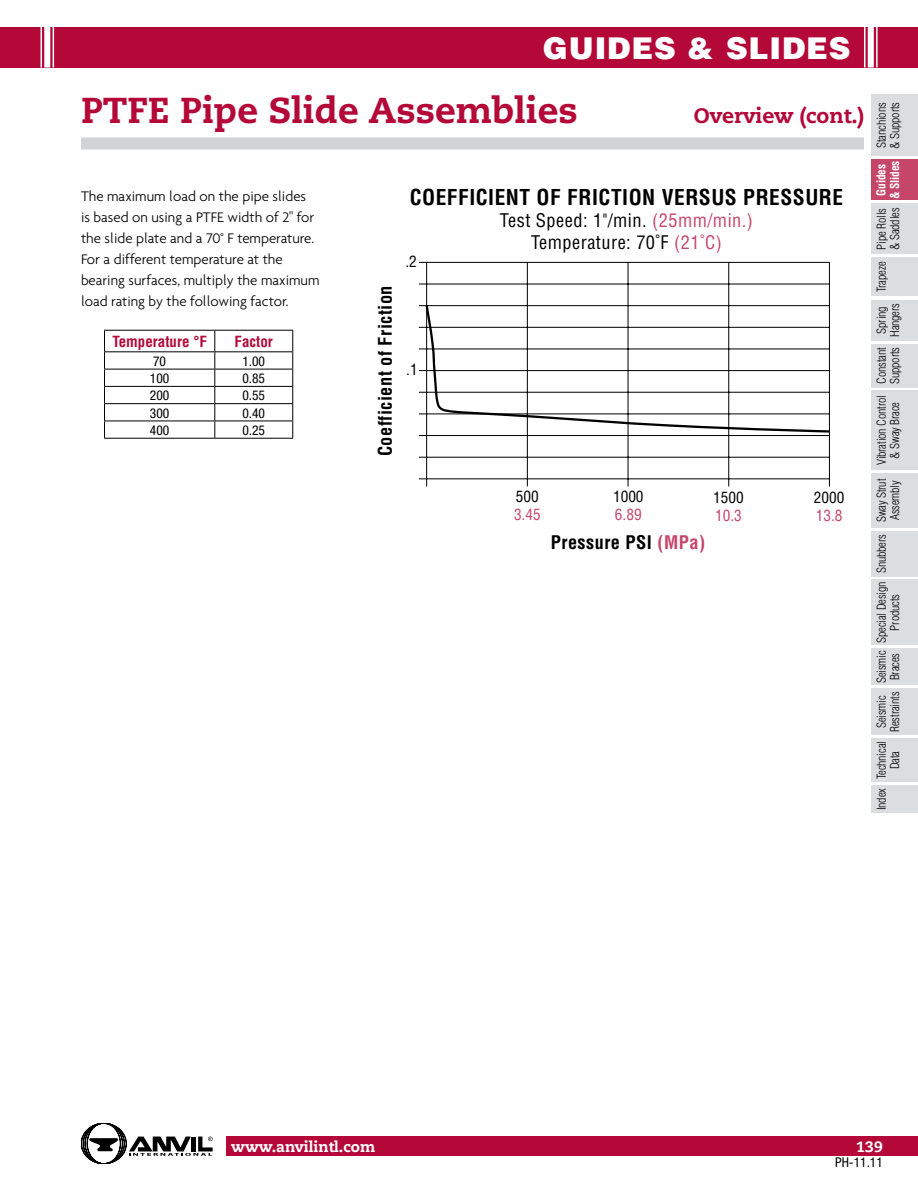
<style>
.page{position:relative;width:918px;height:1188px;background:#fff}
.page>*{position:absolute;margin:0;border:0;box-sizing:border-box;transform-origin:0 0}
.t1{font:800 36px "Caecilia";color:#b30838}
.t2{font:900 30px "Helvetica";letter-spacing:.03em;color:#fff}
.t3{font:700 condensed 21.3px "Helvetica";letter-spacing:.025em;color:#000}
.t4{font:800 21px "Caecilia";color:#b30838}
.t5{font:condensed 18.3px/22px "Helvetica";letter-spacing:.025em;color:#000;text-align:center}
.t6{font:700 condensed 18.3px "Helvetica";letter-spacing:.025em;color:#000}
.t7{font:condensed 15.3px "Helvetica";color:#000}
.t8{font:condensed 15.3px "Helvetica";color:#c6466a}
.t9{font:300 15px/21px "Agenda";color:#000}
.t10{font:800 15px "Caecilia";color:#fff}
.t11{font:700 condensed 15px "Helvetica";color:#b30838}
.t12{font:condensed 13.5px "Helvetica Neue";color:#000}
.t13{font:300 condensed 12px/13.5px "Helvetica";letter-spacing:-.01em;color:#000}
.t14{font:700 condensed 12px/13.5px "Helvetica";letter-spacing:-.01em;color:#fff;scale:.95 1}
.s1{color:#c6466a}
</style>
<div class="page">
<div style="left:0;top:27px;width:918px;height:41px;background:#b30838"></div>
<hr style="left:864px;top:27px;width:2px;height:41px;background:#fff">
<hr style="left:876px;top:27px;width:2px;height:41px;background:#fff">
<div style="left:868px;top:27px;width:6px;height:41px;background:#fff"></div>
<hr style="left:40px;top:27px;width:2px;height:41px;background:#fff">
<hr style="left:53px;top:27px;width:1px;height:41px;background:#fff">
<div style="left:44px;top:27px;width:6px;height:41px;background:#fff"></div>
<div style="left:227px;top:1136px;width:691px;height:20px;background:#b30838"></div>
<svg style="left:81px;top:1123px;width:132px;height:41px"></svg>
<div style="left:871px;top:203px;width:47px;height:51px;background:#dcddde"></div>
<div style="left:871px;top:344px;width:47px;height:44px;background:#dcddde"></div>
<div style="left:871px;top:391px;width:47px;height:79px;background:#dcddde"></div>
<div style="left:871px;top:473px;width:47px;height:55px;background:#dcddde"></div>
<div style="left:871px;top:531px;width:47px;height:45px;background:#dcddde"></div>
<div style="left:871px;top:648px;width:47px;height:37px;background:#dcddde"></div>
<div style="left:871px;top:688px;width:47px;height:47px;background:#dcddde"></div>
<div style="left:871px;top:738px;width:47px;height:44px;background:#dcddde"></div>
<div style="left:871px;top:785px;width:47px;height:28px;background:#dcddde"></div>
<div style="left:871px;top:580px;width:47px;height:65px;background:#dcddde"></div>
<div style="left:871px;top:94px;width:47px;height:62px;background:#dcddde"></div>
<div style="left:871px;top:300px;width:47px;height:40px;background:#dcddde"></div>
<div style="left:871px;top:159px;width:47px;height:41px;background:#c6466a"></div>
<div style="left:871px;top:257px;width:47px;height:39px;background:#dcddde"></div>
<hr style="left:104px;top:330px;width:111px;height:1px;background:#000">
<hr style="left:215px;top:330px;width:78px;height:1px;background:#000">
<hr style="left:104px;top:351px;width:111px;height:1px;background:#000">
<hr style="left:215px;top:351px;width:78px;height:1px;background:#000">
<hr style="left:104px;top:369px;width:111px;height:1px;background:#000">
<hr style="left:215px;top:369px;width:78px;height:1px;background:#000">
<hr style="left:104px;top:386px;width:111px;height:1px;background:#000">
<hr style="left:215px;top:386px;width:78px;height:1px;background:#000">
<hr style="left:104px;top:403px;width:111px;height:1px;background:#000">
<hr style="left:215px;top:403px;width:78px;height:1px;background:#000">
<hr style="left:104px;top:421px;width:111px;height:1px;background:#000">
<svg style="left:104px;top:331px;width:1px;height:107px"></svg>
<hr style="left:215px;top:421px;width:78px;height:1px;background:#000">
<svg style="left:214px;top:331px;width:1px;height:107px"></svg>
<svg style="left:292px;top:331px;width:1px;height:107px"></svg>
<hr style="left:104px;top:438px;width:111px;height:1px;background:#000">
<hr style="left:215px;top:438px;width:78px;height:1px;background:#000">
<hr style="left:419px;top:262px;width:411px;height:1px;background:#000">
<hr style="left:419px;top:284px;width:411px;height:1px;background:#000">
<hr style="left:419px;top:305px;width:411px;height:1px;background:#000">
<hr style="left:419px;top:327px;width:411px;height:1px;background:#000">
<hr style="left:419px;top:349px;width:411px;height:1px;background:#000">
<hr style="left:419px;top:370px;width:410px;height:1px;background:#000">
<hr style="left:419px;top:392px;width:410px;height:1px;background:#000">
<hr style="left:419px;top:414px;width:411px;height:1px;background:#000">
<hr style="left:419px;top:435px;width:410px;height:1px;background:#000">
<hr style="left:419px;top:457px;width:411px;height:1px;background:#000">
<hr style="left:419px;top:478px;width:410px;height:1px;background:#000">
<hr style="left:829px;top:263px;width:1px;height:223px;background:#000">
<hr style="left:728px;top:262px;width:1px;height:225px;background:#000">
<hr style="left:628px;top:262px;width:1px;height:224px;background:#000">
<hr style="left:527px;top:262px;width:1px;height:224px;background:#000">
<hr style="left:426px;top:262px;width:1px;height:225px;background:#000">
<svg style="left:424px;top:303px;width:406px;height:131px"></svg>
<div style="left:81px;top:138px;width:783px;height:12px;background:#d1d3d4"></div>
<h2 class="t2" style="left:543px;top:29px;width:309px">GUIDES &amp; SLIDES</h2>
<h1 class="t1" style="left:81px;top:88px;width:498px">PTFE Pipe Slide Assemblies</h1>
<h3 class="t4" style="left:694px;top:102px;width:172px">Overview (cont.)</h3>
<p class="t9" style="left:81px;top:186px;width:240px">The maximum load on the pipe slides<br>is based on using a PTFE width of 2" for the slide plate and a 70° F temperature.<br>For a different temperature at the bearing surfaces, multiply the maximum load rating by the following factor.</p>
<p class="t11" style="left:112px;top:332px;width:96px">Temperature °F</p>
<p class="t11" style="left:235px;top:332px;width:40px">Factor</p>
<p class="t12" style="left:153px;top:353px;width:14px">70</p>
<p class="t12" style="left:242px;top:353px;width:24px">1.00</p>
<p class="t12" style="left:150px;top:370px;width:21px">100</p>
<p class="t12" style="left:242px;top:370px;width:24px">0.85</p>
<p class="t12" style="left:150px;top:388px;width:21px">200</p>
<p class="t12" style="left:242px;top:388px;width:24px">0.55</p>
<p class="t12" style="left:150px;top:405px;width:21px">300</p>
<p class="t12" style="left:242px;top:405px;width:24px">0.40</p>
<p class="t12" style="left:150px;top:422px;width:21px">400</p>
<p class="t12" style="left:242px;top:422px;width:24px">0.25</p>
<h3 class="t6" style="left:374px;top:456px;width:172px;rotate:-90deg">Coefficient of Friction</h3>
<h3 class="t3" style="left:410px;top:185px;width:435px">COEFFICIENT OF FRICTION VERSUS PRESSURE</h3>
<h3 class="t5" style="left:500px;top:209px;width:255px">Test Speed: 1"/min. <span class="s1">(25mm/min.)<br></span>Temperature: 70˚F <span class="s1">(21˚C)</span></h3>
<p class="t7" style="left:405px;top:252px;width:13px">.2</p>
<p class="t7" style="left:406px;top:360px;width:13px">.1</p>
<p class="t7" style="left:516px;top:487px;width:24px">500</p>
<p class="t8" style="left:514px;top:505px;width:28px">3.45</p>
<p class="t7" style="left:613px;top:487px;width:32px">1000</p>
<p class="t8" style="left:615px;top:505px;width:28px">6.89</p>
<h3 class="t6" style="left:551px;top:531px;width:156px">Pressure PSI <span class="s1">(MPa)</span></h3>
<p class="t7" style="left:713px;top:487px;width:32px">1500</p>
<p class="t8" style="left:715px;top:506px;width:28px">10.3</p>
<p class="t7" style="left:814px;top:487px;width:32px">2000</p>
<p class="t8" style="left:816px;top:506px;width:28px">13.8</p>
<p class="t13" style="left:875px;top:149px;width:48px;rotate:-90deg">Stanchions &amp; Supports</p>
<p class="t14" style="left:874px;top:199px;width:42px;rotate:-90deg">Guides &amp; Slides</p>
<p class="t13" style="left:875px;top:250px;width:44px;rotate:-90deg">Pipe Rolls &amp; Saddles</p>
<p class="t13" style="left:875px;top:292px;width:32px;rotate:-90deg">Trapeze</p>
<p class="t13" style="left:875px;top:337px;width:35px;rotate:-90deg">Spring<br>Hangers</p>
<p class="t13" style="left:875px;top:384px;width:39px;rotate:-90deg">Constant<br>Supports</p>
<p class="t13" style="left:875px;top:465px;width:72px;text-align:center;rotate:-90deg">Vibration Control &amp; Sway Brace</p>
<p class="t13" style="left:875px;top:522px;width:45px;rotate:-90deg">Sway Strut<br>Assembly</p>
<p class="t13" style="left:875px;top:573px;width:41px;rotate:-90deg">Snubbers</p>
<p class="t13" style="left:875px;top:643px;width:63px;text-align:center;rotate:-90deg">Special Design<br>Products</p>
<p class="t13" style="left:875px;top:683px;width:34px;rotate:-90deg">Seismic<br>Braces</p>
<p class="t13" style="left:875px;top:732px;width:42px;text-align:center;rotate:-90deg">Seismic<br>Restraints</p>
<p class="t13" style="left:875px;top:779px;width:40px;text-align:center;rotate:-90deg">Technical<br>Data</p>
<p class="t13" style="left:875px;top:810px;width:24px;rotate:-90deg">Index</p>
<p class="t10" style="left:231px;top:1137px;width:146px">www.anvilintl.com</p>
<p class="t10" style="left:856px;top:1137px;width:28px">139</p>
<p class="t12" style="left:835px;top:1155px;width:49px">PH-11.11</p>
</div>
